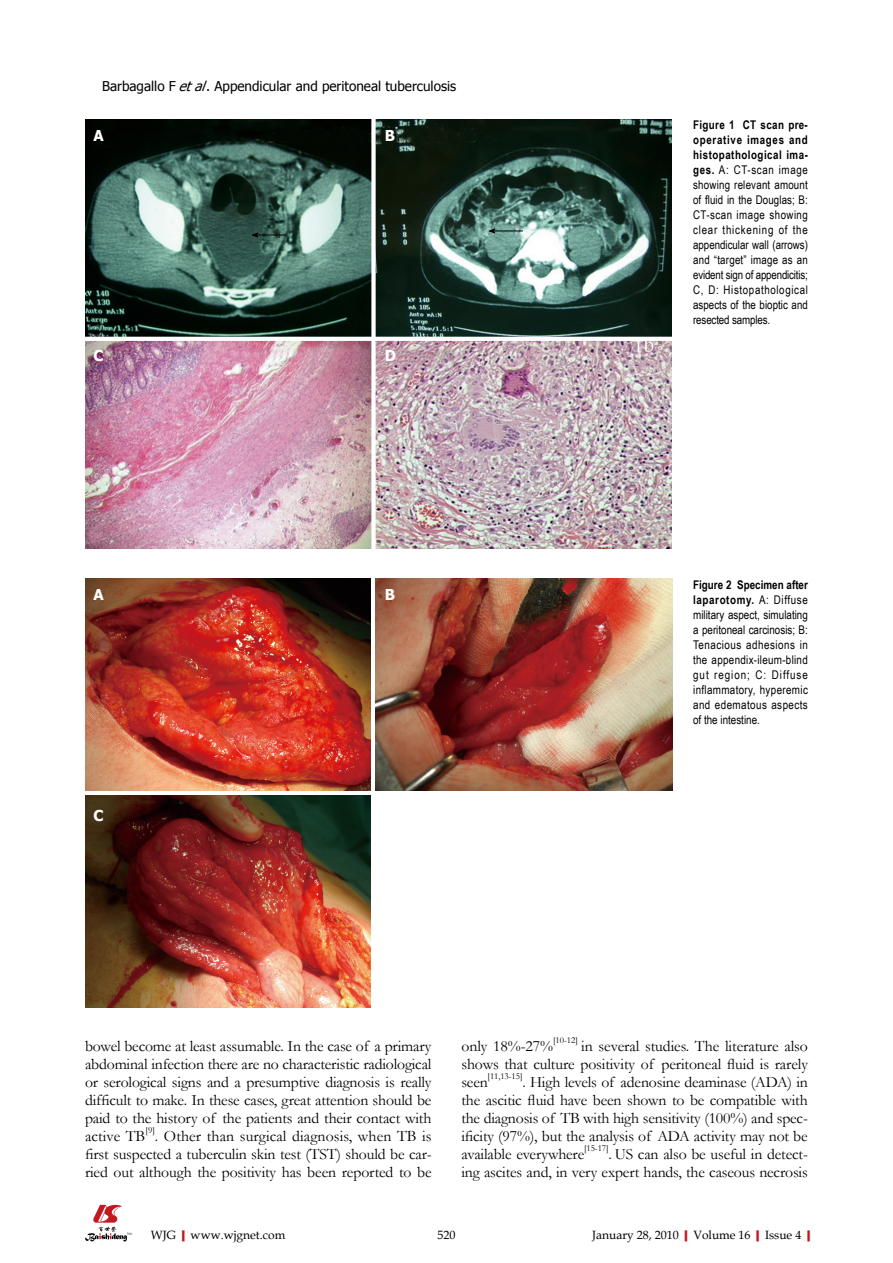
<style>
.page{position:relative;width:893px;height:1263px;background:#fff}
.page>*{position:absolute;margin:0;border:0;box-sizing:border-box;transform-origin:0 0}
.t1{font:15.75px/18px "Garamond";letter-spacing:-.01em;color:#000;text-align:justify}
.t2{font:700 15px "Tahoma";color:#fff}
.t3{font:13.5px "Tahoma";color:#000}
.t4{font:12px/15px "Arial Narrow";color:#000;text-align:justify}
.t5{font:12px "Book Antiqua";color:#000}
.t6{font:9.15px "Garamond";letter-spacing:-.01em;color:#000}
.s1{font-style:italic}
.s2{font-weight:700}
.s3{font-weight:700;color:#c01920}
</style>
<div class="page">
<svg style="left:85px;top:1205px;width:48px;height:36px"></svg>
<img style="left:85px;top:119px;width:587px;height:430px">
<svg style="left:252px;top:233px;width:6px;height:4px"></svg>
<hr style="left:256px;top:235px;width:30px;height:1px;background:#000">
<svg style="left:489px;top:228px;width:6px;height:5px"></svg>
<hr style="left:493px;top:231px;width:30px;height:1px;background:#000">
<hr style="left:85px;top:337px;width:588px;height:4px;background:#fff">
<div style="left:371px;top:118px;width:5px;height:434px;background:#fff"></div>
<img style="left:85px;top:578px;width:286px;height:213px">
<img style="left:375px;top:578px;width:298px;height:213px">
<img style="left:85px;top:795px;width:286px;height:213px">
<p class="t3" style="left:102px;top:77px;width:356px">Barbagallo F <span class="s1">etal</span>. Appendicular and peritoneal tuberculosis</p>
<p class="t2" style="left:94px;top:125px;width:12px">A</p>
<p class="t2" style="left:385px;top:125px;width:12px">B</p>
<p class="t2" style="left:94px;top:345px;width:12px">C</p>
<p class="t2" style="left:385px;top:345px;width:13px">D</p>
<p class="t2" style="left:94px;top:584px;width:12px">A</p>
<p class="t2" style="left:385px;top:584px;width:12px">B</p>
<p class="t2" style="left:94px;top:805px;width:12px">C</p>
<p class="t4" style="left:693px;top:117px;width:116px"><span class="s2">Figure 1 CT scan pre&shy;operative images and histopathological ima&shy;ges.</span> A: CT-scan image showing relevant amount of fluid in the Douglas; B:<br>CT-scan image showing clear thickening of the appendicular wall (arrows) and “target” image as an evident sign of appendicitis; C, D: Histopathological aspects of the bioptic and resected samples.</p>
<p class="t4" style="left:693px;top:576px;width:116px"><span class="s2">Figure 2 Specimen after laparotomy.</span> A: Diffuse military aspect, simulating a peritoneal carcinosis; B:<br>Tenacious adhesions in the appendix-ileum-blind gut region; C: Diffuse inflammatory, hyperemic and edematous aspects of the intestine.</p>
<p class="t1" style="left:85px;top:1036px;width:348px">bowel become at least assumable. In the case of a primary abdominal infection there are no characteristic radiological or serological signs and a presumptive diagnosis is really difficult to make. In these cases, great attention should be paid to the history of the patients and their contact with active TB</p>
<p class="t6" style="left:145px;top:1124px;width:11px">[9]</p>
<p class="t1" style="left:85px;top:1126px;width:348px;text-indent:70px">. Other than surgical diagnosis, when TB is first suspected a tuberculin skin test (TST) should be car&shy;ried out although the positivity has been reported to be</p>
<p class="t1" style="left:461px;top:1036px;width:93px">only 18%-27%</p>
<p class="t6" style="left:553px;top:1034px;width:26px">[10-12]</p>
<p class="t1" style="left:461px;top:1036px;width:348px;text-indent:120px">in several studies. The literature also shows that culture positivity of peritoneal fluid is rarely seen</p>
<p class="t6" style="left:488px;top:1070px;width:36px">[11,13-15]</p>
<p class="t1" style="left:461px;top:1072px;width:348px;text-indent:61px">. High levels of adenosine deaminase (ADA) in the ascitic fluid have been shown to be compatible with the diagnosis of TB with high sensitivity (100%) and spec&shy;ificity (97%), but the analysis of ADA activity may not be available everywhere</p>
<p class="t6" style="left:584px;top:1142px;width:26px">[15-17]</p>
<p class="t1" style="left:461px;top:1144px;width:348px;text-align:right">. US can also be useful in detect-<br>ing ascites and, in very expert hands, the caseous necrosis</p>
<p class="t5" style="left:151px;top:1226px;width:136px">WJG<span class="s3">|</span>www.wjgnet.com</p>
<p class="t5" style="left:437px;top:1226px;width:19px">520</p>
<p class="t5" style="left:592px;top:1226px;width:225px">January 28, 2010<span class="s3">|</span>Volume 16<span class="s3">|</span>Issue 4<span class="s3">|</span></p>
</div>
